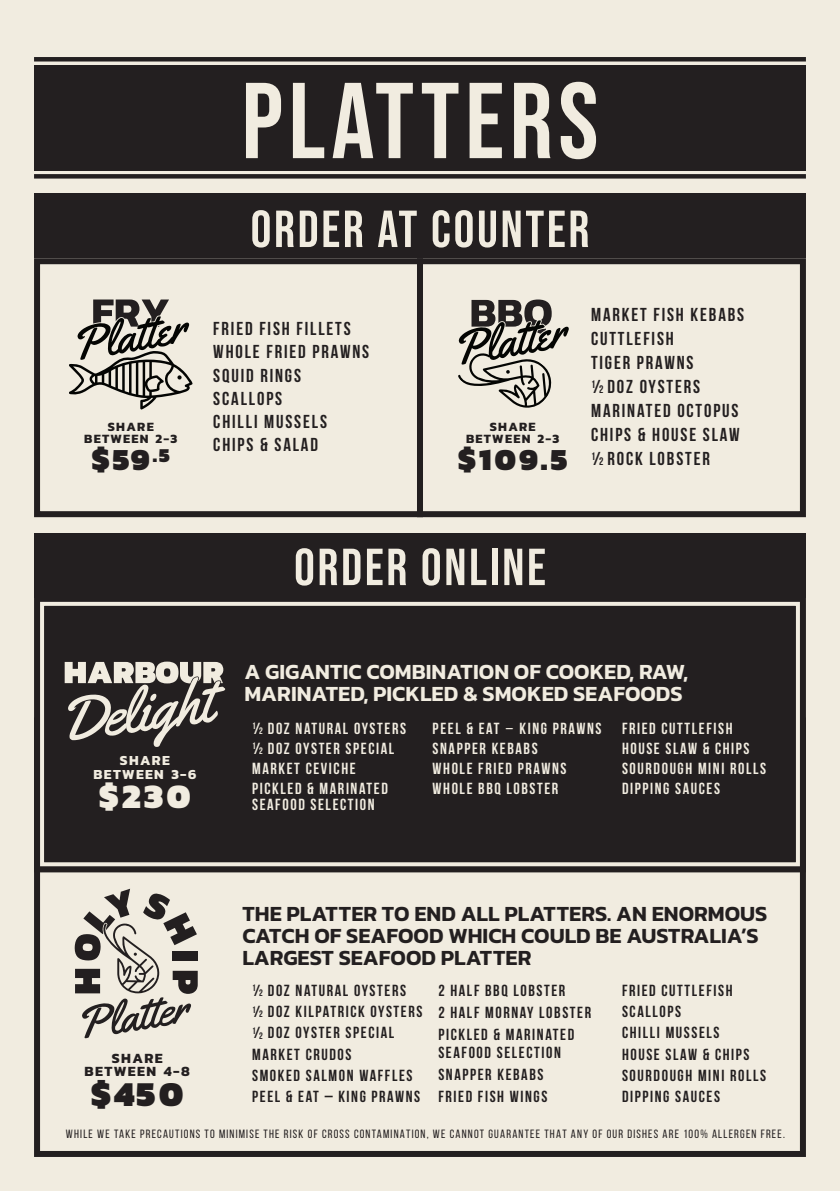
<style>
.page{position:relative;width:840px;height:1191px;background:#fff}
.page>*{position:absolute;margin:0;border:0;box-sizing:border-box;transform-origin:0 0}
.t1{font:107.6px "Bebas Neue";letter-spacing:.05em;color:#f1ece0}
.t2{font:52px "Bebas Neue";letter-spacing:.05em;color:#f1ece0}
.t3{font:900 35.4px "Kanit";color:#231f20}
.t4{font:900 34.8px "Kanit";color:#f1ece0}
.t5{font:900 31.2px "Kanit";color:#231f20}
.t6{font:600 22px/22px "Kanit";color:#231f20}
.t7{font:600 22px/22px "Kanit";color:#f1ece0}
.t8{font:700 18.6px/24px "Bebas Neue";letter-spacing:.1em;color:#231f20}
.t9{font:700 16px "Bebas Neue";letter-spacing:.1em;color:#231f20}
.t10{font:700 16px "Bebas Neue";letter-spacing:.1em;color:#f1ece0}
.t11{font:700 14.2px "Kanit";letter-spacing:.1em;color:#231f20}
.t12{font:700 14px "Kanit";letter-spacing:.1em;color:#f1ece0}
.t13{font:700 12.8px "Kanit";letter-spacing:.1em;color:#231f20}
.t14{font:12px "Bebas Neue";letter-spacing:.1em;color:#231f20}
.s1{font-size:32px}
.s2{font-size:10.8px}
.s3{font-size:9.4px}
.s4{font-family:"Brandon Grotesque"}
</style>
<div class="page">
<div style="left:0;top:0;width:839px;height:1191px;background:#f1ece0"></div>
<div style="left:34px;top:717px;width:771px;height:440px;border:6px solid #231f20"></div>
<div style="left:34px;top:533px;width:771px;height:65px;background:#231f20"></div>
<svg style="left:34px;top:585px;width:772px;height:298px"></svg>
<div style="left:38px;top:600px;width:763px;height:268px;background:#231f20"></div>
<svg style="left:74px;top:888px;width:124px;height:150px"></svg>
<hr style="left:223px;top:798px;width:391px;height:2px;background:#231f20">
<hr style="left:34px;top:57px;width:771px;height:4px;background:#231f20">
<div style="left:34px;top:174px;width:771px;height:5px;background:#231f20"></div>
<div style="left:34px;top:65px;width:771px;height:106px;background:#231f20"></div>
<svg style="left:65px;top:661px;width:160px;height:86px"></svg>
<svg style="left:426px;top:255px;width:380px;height:263px"></svg>
<svg style="left:34px;top:258px;width:392px;height:260px"></svg>
<div style="left:34px;top:194px;width:771px;height:64px;background:#231f20"></div>
<svg style="left:69px;top:299px;width:123px;height:110px"></svg>
<svg style="left:458px;top:299px;width:110px;height:109px"></svg>
<p class="t1" style="left:241px;top:60px;width:358px">PLATTERS</p>
<p class="t13" style="left:108px;top:416px;width:47px">SHARE</p>
<p class="t13" style="left:84px;top:428px;width:95px">BETWEEN 2-3</p>
<p class="t5" style="left:92px;top:433px;width:79px"><span class="s1">$</span>59<sup>.5</sup></p>
<p class="t2" style="left:250px;top:200px;width:340px">ORDER AT COUNTER</p>
<p class="t8" style="left:213px;top:316px;width:139px">FRIED FISH FILLETS</p>
<p class="t8" style="left:213px;top:339px;width:157px">WHOLE FRIED PRAWNS</p>
<p class="t8" style="left:213px;top:363px;width:89px">SQUID RINGS</p>
<p class="t8" style="left:213px;top:386px;width:70px">SCALLOPS</p>
<p class="t8" style="left:213px;top:409px;width:115px">CHILLI MUSSELS</p>
<p class="t8" style="left:213px;top:433px;width:106px">CHIPS &amp; SALAD</p>
<p class="t13" style="left:489px;top:416px;width:47px">SHARE</p>
<p class="t13" style="left:466px;top:428px;width:95px">BETWEEN 2-3</p>
<p class="t5" style="left:458px;top:433px;width:111px"><span class="s1">$</span>109.5</p>
<p class="t8" style="left:590px;top:302px;width:154px">MARKET FISH KEBABS</p>
<p class="t8" style="left:590px;top:326px;width:84px">CUTTLEFISH</p>
<p class="t8" style="left:590px;top:350px;width:104px">TIGER PRAWNS</p>
<p class="t8" style="left:590px;top:374px;width:111px"><sup>1</sup>/<span class="s2">2</span> DOZ OYSTERS</p>
<p class="t8" style="left:590px;top:398px;width:149px">MARINATED OCTOPUS</p>
<p class="t8" style="left:590px;top:422px;width:150px">CHIPS &amp; HOUSE SLAW<br><sup>1</sup>/<span class="s2">2</span> ROCK LOBSTER</p>
<p class="t2" style="left:294px;top:537px;width:253px">ORDER ONLINE</p>
<p class="t12" style="left:120px;top:749px;width:52px">SHARE</p>
<p class="t12" style="left:93px;top:763px;width:104px">BETWEEN 3-6</p>
<p class="t4" style="left:99px;top:766px;width:93px">$230</p>
<p class="t7" style="left:244px;top:659px;width:445px">A GIGANTIC COMBINATION OF COOKED, RAW,<br>MARINATED, PICKLED &amp; SMOKED SEAFOODS</p>
<p class="t10" style="left:252px;top:719px;width:155px"><sup>1</sup>/<span class="s3">2</span> DOZ NATURAL OYSTERS</p>
<p class="t10" style="left:252px;top:739px;width:144px"><sup>1</sup>/<span class="s3">2</span> DOZ OYSTER SPECIAL</p>
<p class="t10" style="left:252px;top:759px;width:105px">MARKET CEVICHE</p>
<p class="t10" style="left:252px;top:779px;width:137px">PICKLED &amp; MARINATED</p>
<p class="t10" style="left:252px;top:795px;width:124px">SEAFOOD SELECTION</p>
<p class="t10" style="left:432px;top:719px;width:170px">PEEL &amp; EAT <span class="s4">–</span> KING PRAWNS</p>
<p class="t10" style="left:432px;top:739px;width:106px">SNAPPER KEBABS</p>
<p class="t10" style="left:432px;top:759px;width:135px">WHOLE FRIED PRAWNS</p>
<p class="t10" style="left:432px;top:779px;width:127px">WHOLE BBQ LOBSTER</p>
<p class="t10" style="left:621px;top:719px;width:112px">FRIED CUTTLEFISH</p>
<p class="t10" style="left:621px;top:739px;width:129px">HOUSE SLAW &amp; CHIPS</p>
<p class="t10" style="left:621px;top:759px;width:145px">SOURDOUGH MINI ROLLS</p>
<p class="t10" style="left:621px;top:779px;width:99px">DIPPING SAUCES</p>
<p class="t11" style="left:112px;top:1046px;width:52px">SHARE</p>
<p class="t11" style="left:84px;top:1060px;width:107px">BETWEEN 4-8</p>
<p class="t3" style="left:91px;top:1064px;width:93px">$450</p>
<p class="t6" style="left:242px;top:901px;width:526px">THE PLATTER TO END ALL PLATTERS. AN ENORMOUS<br>CATCH OF SEAFOOD WHICH COULD BE AUSTRALIA’S<br>LARGEST SEAFOOD PLATTER</p>
<p class="t9" style="left:252px;top:981px;width:155px"><sup>1</sup>/<span class="s3">2</span> DOZ NATURAL OYSTERS</p>
<p class="t9" style="left:252px;top:1002px;width:172px"><sup>1</sup>/<span class="s3">2</span> DOZ KILPATRICK OYSTERS</p>
<p class="t9" style="left:252px;top:1024px;width:144px"><sup>1</sup>/<span class="s3">2</span> DOZ OYSTER SPECIAL</p>
<p class="t9" style="left:252px;top:1045px;width:101px">MARKET CRUDOS</p>
<p class="t9" style="left:252px;top:1066px;width:162px">SMOKED SALMON WAFFLES</p>
<p class="t9" style="left:252px;top:1087px;width:169px">PEEL &amp; EAT – KING PRAWNS</p>
<p class="t9" style="left:438px;top:981px;width:128px">2 HALF BBQ LOBSTER</p>
<p class="t9" style="left:438px;top:1003px;width:154px">2 HALF MORNAY LOBSTER</p>
<p class="t9" style="left:438px;top:1026px;width:137px">PICKLED &amp; MARINATED</p>
<p class="t9" style="left:438px;top:1043px;width:124px">SEAFOOD SELECTION</p>
<p class="t9" style="left:438px;top:1065px;width:106px">SNAPPER KEBABS</p>
<p class="t9" style="left:438px;top:1087px;width:110px">FRIED FISH WINGS</p>
<p class="t9" style="left:621px;top:981px;width:112px">FRIED CUTTLEFISH</p>
<p class="t9" style="left:621px;top:1002px;width:61px">SCALLOPS</p>
<p class="t9" style="left:621px;top:1024px;width:99px">CHILLI MUSSELS</p>
<p class="t9" style="left:621px;top:1045px;width:129px">HOUSE SLAW &amp; CHIPS</p>
<p class="t9" style="left:621px;top:1066px;width:145px">SOURDOUGH MINI ROLLS</p>
<p class="t9" style="left:621px;top:1087px;width:99px">DIPPING SAUCES</p>
<p class="t14" style="left:66px;top:1127px;width:720px">WHILE WE TAKE PRECAUTIONS TO MINIMISE THE RISK OF CROSS CONTAMINATION, WE CANNOT GUARANTEE THAT ANY OF OUR DISHES ARE 100% ALLERGEN FREE.</p>
</div>
